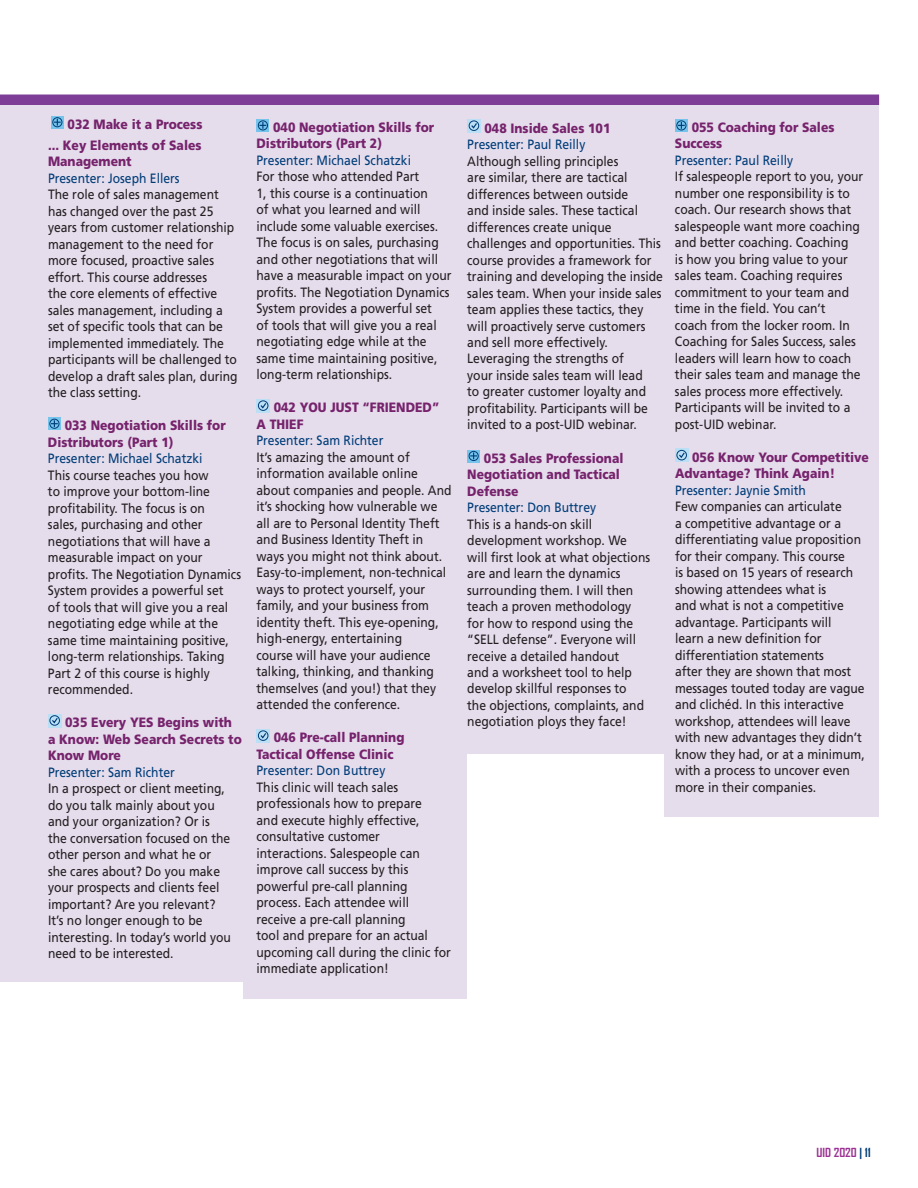
<style>
.page{position:relative;width:918px;height:1188px;background:#fff}
.page>*{position:absolute;margin:0;border:0;box-sizing:border-box;transform-origin:0 0}
.t1{font:13.5px/16.5px "Frutiger";color:#231f20;scale:.9 1}
.t2{font:900 13.5px/16.5px "Frutiger";color:#76236c;scale:.9 1}
.t3{font:13.5px "Frutiger";color:#003d78;scale:.9 1}
.t4{font:700 12px "Agency FB";color:#9c3293;scale:1.06 1}
.s1{color:#003d78}
</style>
<div class="page">
<div style="left:244px;top:105px;width:223px;height:893px;background:#e5dcec"></div>
<div style="left:0;top:105px;width:256px;height:877px;background:#e5dcec"></div>
<div style="left:665px;top:105px;width:214px;height:711px;background:#e5dcec"></div>
<div style="left:452px;top:105px;width:222px;height:649px;background:#e5dcec"></div>
<svg style="left:51px;top:116px;width:13px;height:13px"></svg>
<div style="left:52px;top:117px;width:10px;height:10px;border:1px solid #003d78;border-radius:50%"></div>
<svg style="left:54px;top:119px;width:7px;height:7px"></svg>
<svg style="left:48px;top:417px;width:13px;height:13px"></svg>
<div style="left:49px;top:419px;width:10px;height:10px;border:1px solid #003d78;border-radius:50%"></div>
<svg style="left:51px;top:420px;width:7px;height:7px"></svg>
<svg style="left:48px;top:714px;width:14px;height:13px"></svg>
<div style="left:50px;top:715px;width:10px;height:11px;border:1px solid #003d78;border-radius:50%"></div>
<svg style="left:51px;top:717px;width:8px;height:7px"></svg>
<svg style="left:467px;top:119px;width:14px;height:14px"></svg>
<div style="left:469px;top:121px;width:10px;height:10px;border:1px solid #003d78;border-radius:50%"></div>
<svg style="left:470px;top:122px;width:8px;height:8px"></svg>
<svg style="left:467px;top:450px;width:13px;height:13px"></svg>
<div style="left:469px;top:451px;width:10px;height:10px;border:1px solid #003d78;border-radius:50%"></div>
<svg style="left:470px;top:452px;width:7px;height:7px"></svg>
<svg style="left:675px;top:119px;width:13px;height:13px"></svg>
<div style="left:676px;top:120px;width:10px;height:10px;border:1px solid #003d78;border-radius:50%"></div>
<svg style="left:678px;top:122px;width:7px;height:7px"></svg>
<svg style="left:675px;top:448px;width:13px;height:14px"></svg>
<div style="left:677px;top:450px;width:10px;height:10px;border:1px solid #003d78;border-radius:50%"></div>
<svg style="left:678px;top:451px;width:8px;height:8px"></svg>
<div style="left:0;top:94px;width:879px;height:11px;background:#7e3e98"></div>
<svg style="left:256px;top:119px;width:13px;height:13px"></svg>
<div style="left:258px;top:120px;width:10px;height:10px;border:1px solid #003d78;border-radius:50%"></div>
<svg style="left:259px;top:122px;width:7px;height:7px"></svg>
<svg style="left:256px;top:399px;width:14px;height:13px"></svg>
<div style="left:258px;top:400px;width:10px;height:11px;border:1px solid #003d78;border-radius:50%"></div>
<svg style="left:259px;top:402px;width:8px;height:8px"></svg>
<svg style="left:256px;top:729px;width:14px;height:13px"></svg>
<div style="left:258px;top:730px;width:10px;height:11px;border:1px solid #003d78;border-radius:50%"></div>
<svg style="left:259px;top:732px;width:8px;height:8px"></svg>
<p class="t2" style="left:48px;top:114px;width:173px;line-height:21px;text-align:right">032 Make it a Process<br>... Key Elements of Sales</p>
<p class="t2" style="left:48px;top:153px;width:95px">Management</p>
<p class="t3" style="left:48px;top:170px;width:148px">Presenter: Joseph Ellers</p>
<p class="t1" style="left:48px;top:186px;width:212px">The role of sales management has changed over the past 25 years from customer relationship management to the need for more focused, proactive sales effort. This course addresses<br>the core elements of effective sales management, including a set of specific tools that can be implemented immediately. The participants will be challenged to develop a draft sales plan, during the class setting.</p>
<p class="t2" style="left:48px;top:417px;width:199px;text-indent:17px">033 Negotiation Skills for<br>Distributors (Part 1)</p>
<p class="t3" style="left:48px;top:451px;width:173px">Presenter: Michael Schatzki</p>
<p class="t1" style="left:48px;top:467px;width:216px">This course teaches you how<br>to improve your bottom-line profitability. The focus is on<br>sales, purchasing and other negotiations that will have a measurable impact on your profits. The Negotiation Dynamics<br>System provides a powerful set<br>of tools that will give you a real negotiating edge while at the same time maintaining positive, long-term relationships. Taking<br>Part 2 of this course is highly recommended.</p>
<p class="t2" style="left:48px;top:714px;width:217px;text-indent:17px">035 Every YES Begins with a Know: Web Search Secrets to<br>Know More</p>
<p class="t3" style="left:48px;top:764px;width:143px">Presenter: Sam Richter</p>
<p class="t1" style="left:48px;top:780px;width:205px">In a prospect or client meeting, do you talk mainly about you and your organization? Or is the conversation focused on the other person and what he or she cares about? Do you make your prospects and clients feel important? Are you relevant?<br>It’s no longer enough to be interesting. In today’s world you need to be interested.</p>
<p class="t2" style="left:256px;top:119px;width:199px;text-indent:17px">040 Negotiation Skills for<br>Distributors (Part 2)</p>
<p class="t3" style="left:256px;top:152px;width:173px">Presenter: Michael Schatzki</p>
<p class="t1" style="left:256px;top:169px;width:218px">For those who attended Part<br>1, this course is a continuation<br>of what you learned and will include some valuable exercises.<br>The focus is on sales, purchasing and other negotiations that will have a measurable impact on your profits. The Negotiation Dynamics<br>System provides a powerful set<br>of tools that will give you a real negotiating edge while at the same time maintaining positive, long-term relationships.</p>
<p class="t2" style="left:257px;top:399px;width:205px;text-indent:17px">042 YOU JUST “FRIENDED”<br>A THIEF</p>
<p class="t3" style="left:257px;top:433px;width:143px">Presenter: Sam Richter</p>
<p class="t1" style="left:257px;top:449px;width:218px">It’s amazing the amount of information available online about companies and people. And it’s shocking how vulnerable we all are to Personal Identity Theft and Business Identity Theft in ways you might not think about.<br>Easy-to-implement, non-technical ways to protect yourself, your family, and your business from identity theft. This eye-opening, high-energy, entertaining<br>course will have your audience talking, thinking, and thanking themselves (and you!) that they attended the conference.</p>
<p class="t2" style="left:257px;top:729px;width:166px;text-indent:17px">046 Pre-call Planning<br>Tactical Offense Clinic</p>
<p class="t3" style="left:257px;top:763px;width:145px">Presenter: Don Buttrey</p>
<p class="t1" style="left:257px;top:779px;width:218px">This clinic will teach sales professionals how to prepare<br>and execute highly effective, consultative customer interactions. Salespeople can improve call success by this powerful pre-call planning process. Each attendee will receive a pre-call planning<br>tool and prepare for an actual upcoming call during the clinic for immediate application!</p>
<p class="t2" style="left:484px;top:120px;width:142px">048 Inside Sales 101</p>
<p class="t3" style="left:467px;top:136px;width:133px">Presenter: Paul Reilly</p>
<p class="t1" style="left:467px;top:153px;width:219px">Although selling principles<br>are similar, there are tactical differences between outside<br>and inside sales. These tactical differences create unique challenges and opportunities. This course provides a framework for training and developing the inside sales team. When your inside sales team applies these tactics, they will proactively serve customers and sell more effectively.<br>Leveraging the strengths of<br>your inside sales team will lead<br>to greater customer loyalty and profitability. Participants will be invited to a post-UID webinar.</p>
<p class="t2" style="left:467px;top:450px;width:175px;text-indent:17px">053 Sales Professional<br>Negotiation and Tactical<br>Defense</p>
<p class="t3" style="left:467px;top:499px;width:145px">Presenter: Don Buttrey</p>
<p class="t1" style="left:467px;top:516px;width:205px">This is a hands-on skill development workshop. We will first look at what objections are and learn the dynamics surrounding them. I will then teach a proven methodology for how to respond using the “SELL defense”. Everyone will receive a detailed handout<br>and a worksheet tool to help develop skillful responses to<br>the objections, complaints, and negotiation ploys they face!</p>
<p class="t2" style="left:675px;top:119px;width:179px;text-indent:17px">055 Coaching for Sales<br>Success</p>
<p class="t3" style="left:675px;top:152px;width:133px">Presenter: Paul Reilly</p>
<p class="t1" style="left:675px;top:169px;width:211px">If salespeople report to you, your number one responsibility is to coach. Our research shows that salespeople want more coaching and better coaching. Coaching<br>is how you bring value to your sales team. Coaching requires commitment to your team and time in the field. You can’t<br>coach from the locker room. In<br>Coaching for Sales Success, sales leaders will learn how to coach their sales team and manage the sales process more effectively.<br>Participants will be invited to a post-UID webinar.</p>
<p class="t2" style="left:675px;top:449px;width:217px;text-indent:17px">056 Know Your Competitive<br>Advantage? Think Again!</p>
<p class="t3" style="left:675px;top:482px;width:147px">Presenter: Jaynie Smith</p>
<p class="t1" style="left:675px;top:499px;width:212px">Few companies can articulate<br>a competitive advantage or a differentiating value proposition for their company. This course<br>is based on 15 years of research showing attendees what is<br>and what is not a competitive advantage. Participants will<br>learn a new definition for differentiation statements<br>after they are shown that most messages touted today are vague and clichéd. In this interactive workshop, attendees will leave with new advantages they didn’t know they had, or at a minimum, with a process to uncover even more in their companies.</p>
<p class="t4" style="left:816px;top:1145px;width:53px">UID 2020 <span class="s1">| 11</span></p>
</div>
